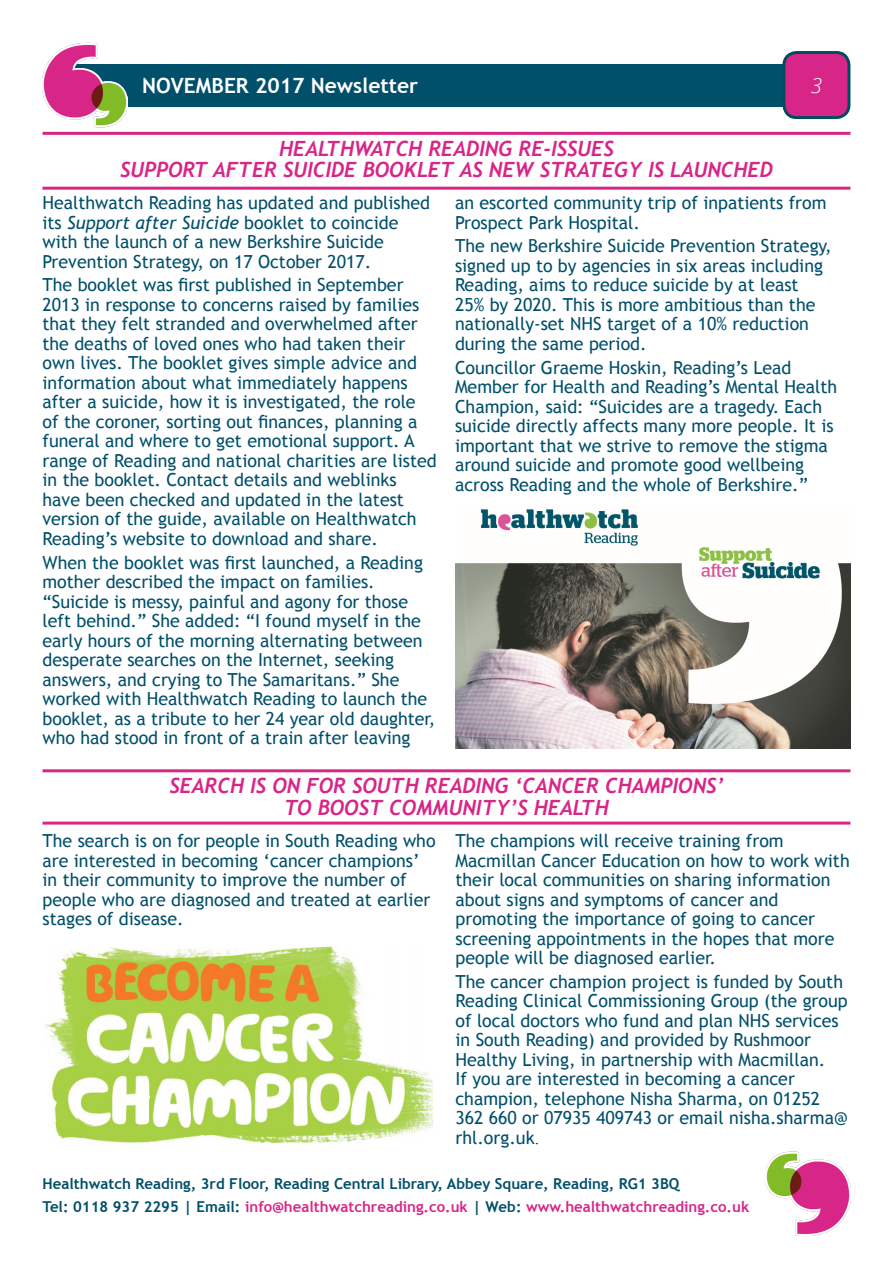
<style>
.page{position:relative;width:893px;height:1263px;background:#fff}
.page>*{position:absolute;margin:0;border:0;box-sizing:border-box;transform-origin:0 0}
.t1{font:italic 700 21px "Trebuchet";color:#d82688}
.t2{font:700 21px "Trebuchet MS";color:#fff}
.t3{font:italic 300 21px "Open Sans";color:#fff}
.t4{font:18px/19.5px "Trebuchet MS";color:#004f6b}
.t5{font:700 15px "Trebuchet MS";color:#d82688}
.t6{font:700 15px "Trebuchet MS";color:#004f6b}
.s1{font-style:italic}
.s2{font-family:"Times New Roman";color:#231f20}
.s3{color:#004f6b}
</style>
<div class="page">
<div style="left:66px;top:64px;width:778px;height:42px;background:#004f6b"></div>
<img style="left:43px;top:43px;width:85px;height:85px">
<div style="left:784px;top:53px;width:65px;height:65px;background:#d82688;border-radius:13px"></div>
<div style="left:782px;top:51px;width:68px;height:68px;border:3px solid #004c5f;border-radius:13px"></div>
<img style="left:765px;top:1151px;width:85px;height:85px">
<hr style="left:43px;top:132px;width:807px;height:3px;background:#d82688">
<hr style="left:43px;top:187px;width:807px;height:3px;background:#d82688">
<img style="left:455px;top:509px;width:395px;height:239px">
<img style="left:45px;top:946px;width:388px;height:197px">
<hr style="left:43px;top:769px;width:807px;height:3px;background:#d82688">
<hr style="left:43px;top:822px;width:807px;height:3px;background:#d82688">
<p class="t2" style="left:142px;top:72px;width:278px">NOVEMBER 2017 Newsletter</p>
<p class="t3" style="left:811px;top:71px;width:13px">3</p>
<p class="t1" style="left:279px;top:136px;width:336px">HEALTHWATCH READING RE-ISSUES</p>
<p class="t1" style="left:120px;top:157px;width:654px">SUPPORT AFTER SUICIDE BOOKLET AS NEW STRATEGY IS LAUNCHED</p>
<p class="t4" style="left:43px;top:193px;width:389px">Healthwatch Reading has updated and published its <span class="s1">Support after Suicide</span> booklet to coincide with the launch of a new Berkshire Suicide Prevention Strategy, on 17 October 2017.</p>
<p class="t4" style="left:43px;top:275px;width:396px">The booklet was first published in September 2013 in response to concerns raised by families that they felt stranded and overwhelmed after the deaths of loved ones who had taken their own lives. The booklet gives simple advice and information about what immediately happens after a suicide, how it is investigated, the role<br>of the coroner, sorting out finances, planning a funeral and where to get emotional support. A range of Reading and national charities are listed in the booklet. Contact details and weblinks have been checked and updated in the latest version of the guide, available on Healthwatch Reading’s website to download and share.</p>
<p class="t4" style="left:43px;top:553px;width:394px">When the booklet was first launched, a Reading mother described the impact on families. “Suicide is messy, painful and agony for those left behind.” She added: “I found myself in the early hours of the morning alternating between desperate searches on the Internet, seeking answers, and crying to The Samaritans.” She worked with Healthwatch Reading to launch the booklet, as a tribute to her 24 year old daughter, who had stood in front of a train after leaving</p>
<p class="t4" style="left:455px;top:193px;width:373px">an escorted community trip of inpatients from<br>Prospect Park Hospital.</p>
<p class="t4" style="left:455px;top:236px;width:378px">The new Berkshire Suicide Prevention Strategy, signed up to by agencies in six areas including Reading, aims to reduce suicide by at least 25% by 2020. This is more ambitious than the nationally-set NHS target of a 10% reduction during the same period.</p>
<p class="t4" style="left:455px;top:358px;width:384px">Councillor Graeme Hoskin, Reading’s Lead Member for Health and Reading’s Mental Health Champion, said: “Suicides are a tragedy. Each suicide directly affects many more people. It is important that we strive to remove the stigma around suicide and promote good wellbeing across Reading and the whole of Berkshire.”</p>
<p class="t1" style="left:169px;top:773px;width:556px">SEARCH IS ON FOR SOUTH READING ‘CANCER CHAMPIONS’</p>
<p class="t1" style="left:284px;top:795px;width:326px">TO BOOST COMMUNITY’S HEALTH</p>
<p class="t4" style="left:43px;top:831px;width:395px">The search is on for people in South Reading who are interested in becoming ‘cancer champions’ in their community to improve the number of people who are diagnosed and treated at earlier stages of disease.</p>
<p class="t4" style="left:455px;top:831px;width:396px">The champions will receive training from Macmillan Cancer Education on how to work with their local communities on sharing information about signs and symptoms of cancer and promoting the importance of going to cancer screening appointments in the hopes that more people will be diagnosed earlier.</p>
<p class="t4" style="left:455px;top:972px;width:394px">The cancer champion project is funded by South Reading Clinical Commissioning Group (the group of local doctors who fund and plan NHS services in South Reading) and provided by Rushmoor Healthy Living, in partnership with Macmillan.<br>If you are interested in becoming a cancer champion, telephone Nisha Sharma, on 01252<br>362 660 or 07935 409743 or email nisha.sharma@ rhl.org.uk<span class="s2">.</span></p>
<p class="t6" style="left:43px;top:1175px;width:638px">Healthwatch Reading, 3rd Floor, Reading Central Library, Abbey Square, Reading, RG1 3BQ</p>
<p class="t5" style="left:43px;top:1197px;width:708px"><span class="s3">Tel: 0118 937 2295 | Email:</span> info@healthwatchreading.co.uk <span class="s3">| Web:</span> www.healthwatchreading.co.uk</p>
</div>
